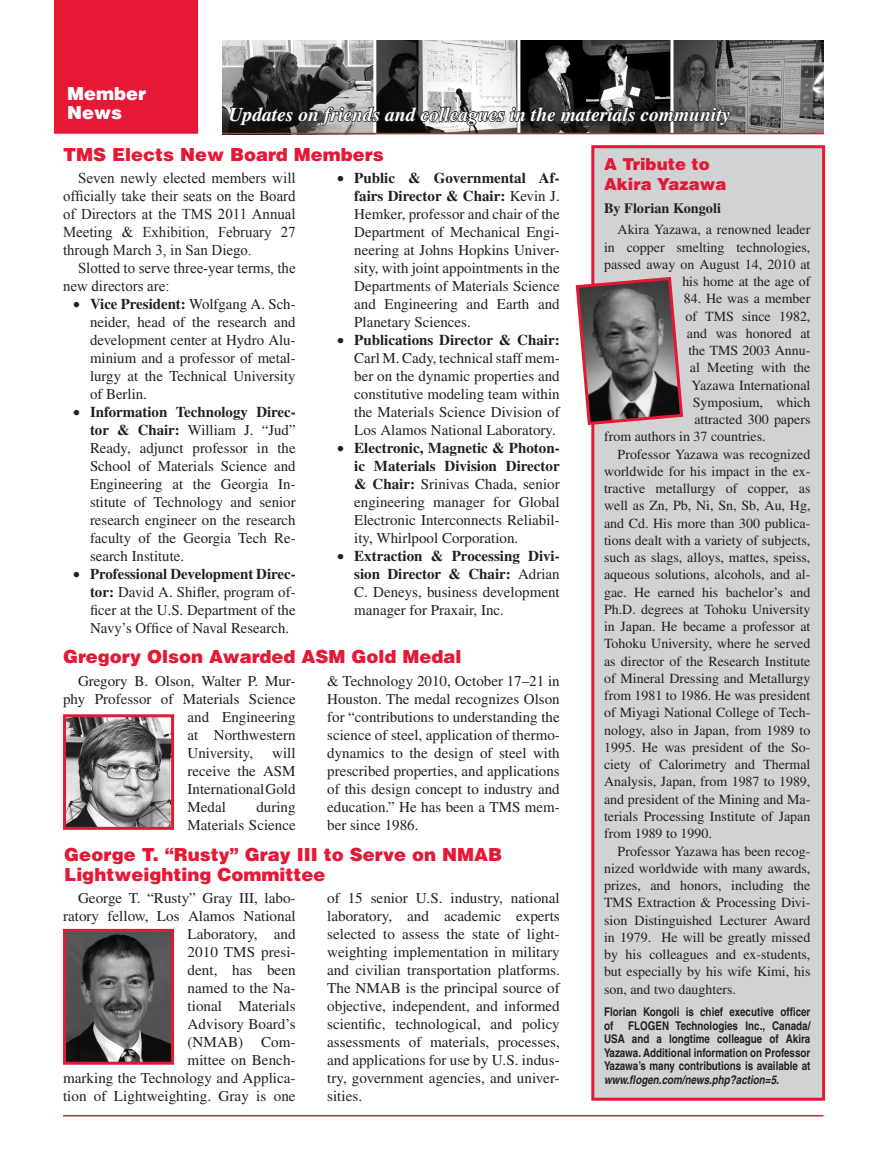
<style>
.page{position:relative;width:878px;height:1175px;background:#fff}
.page>*{position:absolute;margin:0;border:0;box-sizing:border-box;transform-origin:0 0}
.t1{font:italic 700 19.5px "Times";color:#fff}
.News_Update_Header{font:900 18px/19.5px "Helvetica";color:#e51836}
.t2{font:900 18px/19.5px "Helvetica";color:#fff}
.News_Update_Header-2{font:900 16.5px/19.5px "Helvetica";color:#e51836}
.JOM_Bulleted_List{font:15px/18px "Times";color:#231f20;text-align:justify}
.JOM_Body_Copy{font:15px/18px "Times";color:#231f20;text-align:justify}
.JOM_Body_Copy-2{font:15px/18px "Times New Roman";color:#231f20;text-align:justify}
.JOM_Body_Copy-3{font:700 14.25px "Times";color:#231f20}
.JOM_Body_Copy-4{font:13.95px/17.2px "Times";color:#231f20;text-align:justify}
.JOM_EndNotes_Author{font:700 condensed 12px/13.5px "Helvetica";color:#231f20;text-align:justify}
.s1{font-style:italic}
.s2{font-weight:700}
</style>
<div class="page">
<img style="left:673px;top:40px;width:151px;height:93px">
<img style="left:376px;top:40px;width:293px;height:65px">
<img style="left:222px;top:40px;width:151px;height:93px">
<div style="left:54px;top:0;width:144px;height:134px;background:#e51836"></div>
<hr style="left:517px;top:32px;width:3px;height:101px;background:#fff">
<hr style="left:222px;top:133px;width:602px;height:1px;background:#e51836">
<hr style="left:63px;top:1114px;width:760px;height:2px;background:#e51836">
<svg style="left:229px;top:105px;width:502px;height:30px;background:#54494b"></svg>
<img style="left:67px;top:718px;width:103px;height:108px">
<div style="left:63px;top:714px;width:111px;height:116px;border:3px solid #e51836"></div>
<img style="left:67px;top:932px;width:103px;height:128px">
<div style="left:63px;top:928px;width:111px;height:136px;border:3px solid #e51836"></div>
<div style="left:592px;top:147px;width:231px;height:952px;background:#d1d2d4"></div>
<div style="left:591px;top:145px;width:234px;height:955px;border:3px solid #e51836"></div>
<svg style="left:575px;top:275px;width:109px;height:152px"></svg>
<p class="t2" style="left:67px;top:83px;width:81px">Member<br>News</p>
<p class="t1" style="left:229px;top:103px;width:503px">Updates on friends and colleagues in the materials community</p>
<p class="News_Update_Header" style="left:63px;top:144px;width:322px">TMS Elects New Board Members</p>
<p class="News_Update_Header-2" style="left:604px;top:154px;width:124px">A Tribute to<br>Akira Yazawa</p>
<p class="JOM_Body_Copy-3" style="left:604px;top:199px;width:118px">By Florian Kongoli</p>
<p class="JOM_Body_Copy-4" style="left:604px;top:221px;width:208px;text-align:right">Akira Yazawa, a renowned leader in copper smelting technologies, passed away on August 14, 2010 at his home at the age of</p>
<p class="JOM_Body_Copy-4" style="left:683px;top:290px;width:128px">84. He was a member</p>
<p class="JOM_Body_Copy-4" style="left:685px;top:307px;width:127px">of TMS since 1982,</p>
<p class="JOM_Body_Copy-4" style="left:686px;top:324px;width:125px">and was honored at</p>
<p class="JOM_Body_Copy-4" style="left:688px;top:342px;width:124px">the TMS 2003 Annu-</p>
<p class="JOM_Body_Copy-4" style="left:689px;top:359px;width:122px">al Meeting with the</p>
<p class="JOM_Body_Copy-4" style="left:691px;top:376px;width:121px">Yazawa International</p>
<p class="JOM_Body_Copy-4" style="left:692px;top:393px;width:119px">Symposium, which</p>
<p class="JOM_Body_Copy-4" style="left:694px;top:411px;width:118px">attracted 300 papers</p>
<p class="JOM_Body_Copy-4" style="left:604px;top:428px;width:163px">from authors in 37 countries.</p>
<p class="JOM_Body_Copy-4" style="left:604px;top:445px;width:208px;text-indent:14px">Professor Yazawa was recognized worldwide for his impact in the ex&shy;tractive metallurgy of copper, as well as Zn, Pb, Ni, Sn, Sb, Au, Hg, and Cd. His more than 300 publica&shy;tions dealt with a variety of subjects, such as slags, alloys, mattes, speiss, aqueous solutions, alcohols, and al&shy;gae. He earned his bachelor’s and Ph.D. degrees at Tohoku University in Japan. He became a professor at Tohoku University, where he served as director of the Research Institute of Mineral Dressing and Metallurgy from 1981 to 1986. He was president of Miyagi National College of Tech&shy;nology, also in Japan, from 1989 to 1995. He was president of the So&shy;ciety of Calorimetry and Thermal Analysis, Japan, from 1987 to 1989, and president of the Mining and Ma&shy;terials Processing Institute of Japan from 1989 to 1990.</p>
<p class="JOM_Body_Copy-4" style="left:604px;top:842px;width:208px;text-indent:14px">Professor Yazawa has been recog&shy;nized worldwide with many awards, prizes, and honors, including the TMS Extraction &amp; Processing Divi&shy;sion Distinguished Lecturer Award in 1979. He will be greatly missed by his colleagues and ex-students, but especially by his wife Kimi, his son, and two daughters.</p>
<p class="JOM_EndNotes_Author" style="left:604px;top:1005px;width:208px">Florian Kongoli is chief executive officer of FLOGEN Technologies Inc., Canada/ USA and a longtime colleague of Akira Yazawa. Additional information on Professor Yazawa’s many contributions is available at <span class="s1">www.flogen.com/news.php?action=5.</span></p>
<p class="JOM_Bulleted_List" style="left:354px;top:169px;width:207px;text-indent:-17px">• <span class="s2">Public &amp; Governmental Af&shy;fairs Director &amp; Chair:</span> Kevin J.<br>Hemker, professor and chair of the Department of Mechanical Engi&shy;neering at Johns Hopkins Univer&shy;sity, with joint appointments in the Departments of Materials Science and Engineering and Earth and Planetary Sciences.</p>
<p class="JOM_Bulleted_List" style="left:354px;top:331px;width:207px;text-indent:-17px">• <span class="s2">Publications Director &amp; Chair:<br></span>Carl M. Cady, technical staff mem&shy;ber on the dynamic properties and constitutive modeling team within the Materials Science Division of Los Alamos National Laboratory.</p>
<p class="JOM_Bulleted_List" style="left:354px;top:439px;width:207px;text-indent:-17px">• <span class="s2">Electronic, Magnetic &amp; Photon&shy;ic Materials Division Director &amp; Chair:</span> Srinivas Chada, senior engineering manager for Global Electronic Interconnects Reliabil&shy;ity, Whirlpool Corporation.</p>
<p class="JOM_Bulleted_List" style="left:354px;top:547px;width:207px;text-indent:-17px">• <span class="s2">Extraction &amp; Processing Divi&shy;sion Director &amp; Chair:</span> Adrian C. Deneys, business development manager for Praxair, Inc.</p>
<p class="JOM_Body_Copy-2" style="left:63px;top:169px;width:234px;text-indent:15px">Seven newly elected members will officially take their seats on the Board of Directors at the TMS 2011 Annual Meeting &amp; Exhibition, February 27 through March 3, in San Diego.</p>
<p class="JOM_Body_Copy-2" style="left:63px;top:259px;width:234px;text-indent:15px">Slotted to serve three-year terms, the new directors are:</p>
<p class="JOM_Bulleted_List" style="left:90px;top:295px;width:207px;text-indent:-17px">• <span class="s2">Vice President:</span> Wolfgang A. Sch&shy;neider, head of the research and development center at Hydro Alu&shy;minium and a professor of metal&shy;lurgy at the Technical University of Berlin.</p>
<p class="JOM_Bulleted_List" style="left:90px;top:403px;width:207px;text-indent:-17px">• <span class="s2">Information Technology Direc&shy;tor &amp; Chair:</span> William J. “Jud” Ready, adjunct professor in the School of Materials Science and Engineering at the Georgia In&shy;stitute of Technology and senior research engineer on the research faculty of the Georgia Tech Re&shy;search Institute.</p>
<p class="JOM_Bulleted_List" style="left:90px;top:565px;width:207px;text-indent:-17px">• <span class="s2">Professional Development Direc&shy;tor:</span> David A. Shifler, program of&shy;ficer at the U.S. Department of the Navy’s Office of Naval Research.</p>
<p class="News_Update_Header" style="left:63px;top:646px;width:400px">Gregory Olson Awarded ASM Gold Medal</p>
<p class="JOM_Body_Copy" style="left:78px;top:671px;width:219px">Gregory B. Olson, Walter P. Mur-</p>
<p class="JOM_Body_Copy" style="left:63px;top:689px;width:234px">phy Professor of Materials Science</p>
<p class="JOM_Body_Copy" style="left:188px;top:707px;width:109px">and Engineering</p>
<p class="JOM_Body_Copy" style="left:188px;top:725px;width:109px">at Northwestern</p>
<p class="JOM_Body_Copy" style="left:188px;top:743px;width:67px">University,</p>
<p class="JOM_Body_Copy" style="left:327px;top:671px;width:234px">&amp; Technology 2010, October 17–21 in Houston. The medal recognizes Olson for “contributions to understanding the science of steel, application of thermo&shy;dynamics to the design of steel with prescribed properties, and applications of this design concept to industry and education.” He has been a TMS mem&shy;ber since 1986.</p>
<p class="JOM_Body_Copy" style="left:188px;top:743px;width:109px;text-indent:85px">will receive the ASM International Gold Medal</p>
<p class="JOM_Body_Copy" style="left:188px;top:797px;width:109px;text-align:right">during<br>Materials Science</p>
<p class="News_Update_Header" style="left:64px;top:844px;width:439px">George T. “Rusty” Gray III to Serve on NMAB<br>Lightweighting Committee</p>
<p class="JOM_Body_Copy" style="left:63px;top:889px;width:234px;text-align:right">George T. “Rusty” Gray III, labo&shy;ratory fellow, Los Alamos National<br>Laboratory, and<br>2010 TMS presi-<br>dent, has been<br>named to the Na-<br>tional Materials<br>Advisory Board’s<br>(NMAB) Com-<br>mittee on Bench-<br>marking the Technology and Applica&shy;tion of Lightweighting. Gray is one</p>
<p class="JOM_Body_Copy" style="left:327px;top:889px;width:234px">of 15 senior U.S. industry, national laboratory, and academic experts selected to assess the state of light&shy;weighting implementation in military and civilian transportation platforms.<br>The NMAB is the principal source of objective, independent, and informed scientific, technological, and policy assessments of materials, processes, and applications for use by U.S. indus&shy;try, government agencies, and univer&shy;sities.</p>
</div>
